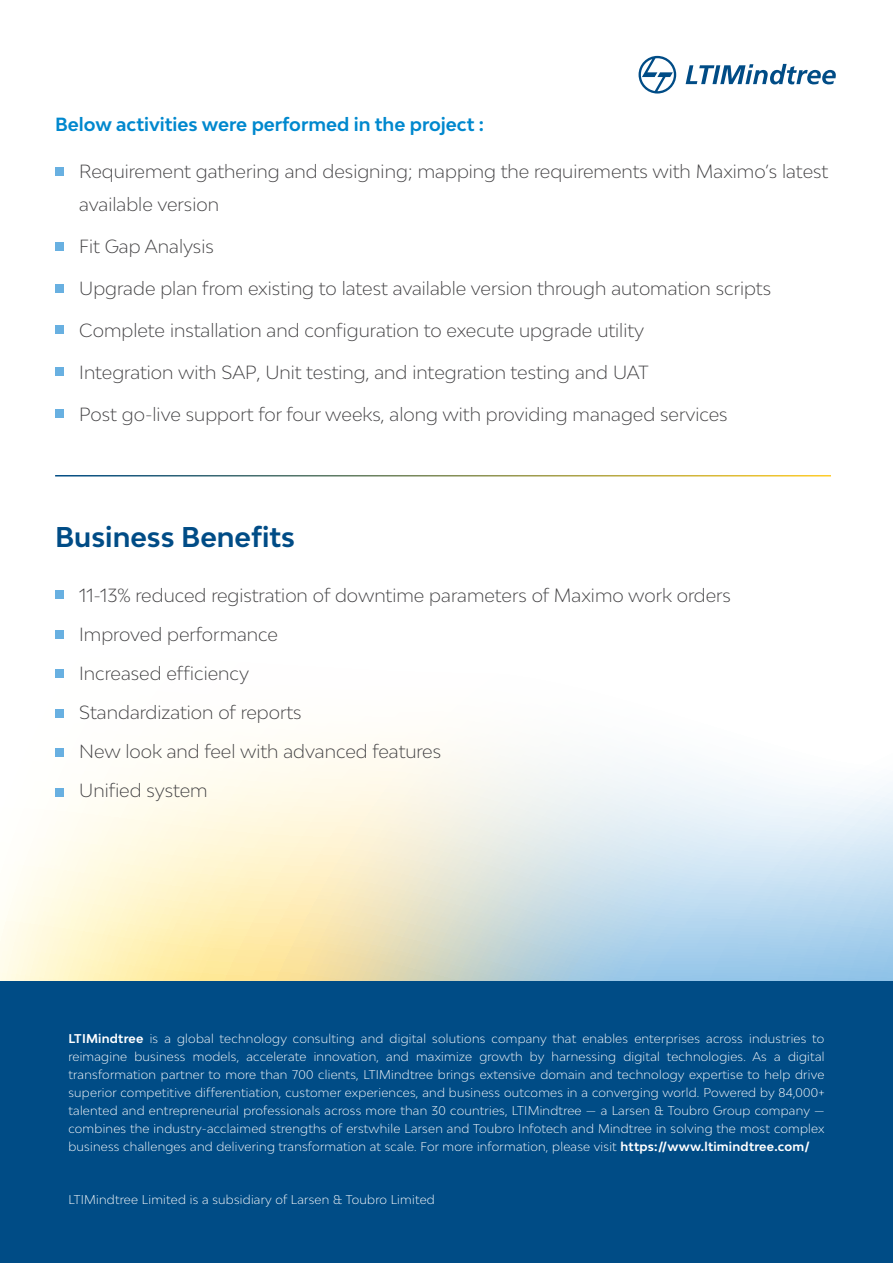
<style>
.page{position:relative;width:893px;height:1263px;background:#fff}
.page>*{position:absolute;margin:0;border:0;box-sizing:border-box;transform-origin:0 0}
.t1{font:700 27px "Bw Modelica";color:#004c86}
.t2{font:300 18px/39px "Bw Modelica";color:#414042}
.t3{font:700 18px "Bw Modelica";color:#0088ce}
.t4{font:300 12px/18px "Bw Modelica";letter-spacing:.02em;color:#fff;text-align:justify}
.s1{font-weight:700}
</style>
<div class="page">
<svg style="left:0;top:476px;width:893px;height:505px"></svg>
<div style="left:0;top:981px;width:893px;height:282px;background:#004c86"></div>
<svg style="left:639px;top:56px;width:37px;height:38px"></svg>
<svg style="left:686px;top:64px;width:150px;height:20px"></svg>
<div style="left:55px;top:168px;width:8px;height:8px;background:#68b0e1"></div>
<div style="left:55px;top:242px;width:8px;height:8px;background:#68b0e1"></div>
<div style="left:55px;top:284px;width:8px;height:8px;background:#68b0e1"></div>
<div style="left:55px;top:326px;width:8px;height:8px;background:#68b0e1"></div>
<div style="left:55px;top:368px;width:8px;height:8px;background:#68b0e1"></div>
<div style="left:55px;top:410px;width:8px;height:8px;background:#68b0e1"></div>
<div style="left:55px;top:591px;width:8px;height:8px;background:#68b0e1"></div>
<div style="left:55px;top:630px;width:8px;height:8px;background:#68b0e1"></div>
<div style="left:55px;top:670px;width:8px;height:8px;background:#68b0e1"></div>
<div style="left:55px;top:709px;width:8px;height:8px;background:#68b0e1"></div>
<div style="left:55px;top:749px;width:8px;height:8px;background:#68b0e1"></div>
<div style="left:55px;top:788px;width:8px;height:8px;background:#68b0e1"></div>
<h2 class="t3" style="left:55px;top:112px;width:430px">Below activities were performed in the project :</h2>
<h2 class="t2" style="left:79px;top:155px;width:751px;line-height:32.2px">Requirement gathering and designing; mapping the requirements with Maximo’s latest available version</h2>
<h2 class="t2" style="left:79px;top:226px;width:136px">Fit Gap Analysis</h2>
<h2 class="t2" style="left:79px;top:268px;width:693px">Upgrade plan from existing to latest available version through automation scripts</h2>
<h2 class="t2" style="left:79px;top:310px;width:566px">Complete installation and configuration to execute upgrade utility</h2>
<h2 class="t2" style="left:79px;top:352px;width:571px">Integration with SAP, Unit testing, and integration testing and UAT</h2>
<h2 class="t2" style="left:79px;top:394px;width:650px">Post go-live support for four weeks, along with providing managed services</h2>
<h1 class="t1" style="left:55px;top:520px;width:241px">Business Benefits</h1>
<h2 class="t2" style="left:79px;top:575px;width:653px">11-13% reduced registration of downtime parameters of Maximo work orders Improved performance<br>Increased efficiency<br>Standardization of reports<br>New look and feel with advanced features<br>Unified system</h2>
<p class="t4" style="left:68px;top:1030px;width:758px"><span class="s1">LTIMindtree</span> is a global technology consulting and digital solutions company that enables enterprises across industries to reimagine business models, accelerate innovation, and maximize growth by harnessing digital technologies. As a digital transformation partner to more than 700 clients, LTIMindtree brings extensive domain and technology expertise to help drive superior competitive differentiation, customer experiences, and business outcomes in a converging world. Powered by 84,000+ talented and entrepreneurial professionals across more than 30 countries, LTIMindtree — a Larsen &amp; Toubro Group company — combines the industry-acclaimed strengths of erstwhile Larsen and Toubro Infotech and Mindtree in solving the most complex business challenges and delivering transformation at scale. For more information, please visit <span class="s1">https://www.ltimindtree.com/</span></p>
<p class="t4" style="left:68px;top:1190px;width:368px">LTIMindtree Limited is a subsidiary of Larsen &amp; Toubro Limited</p>
</div>
